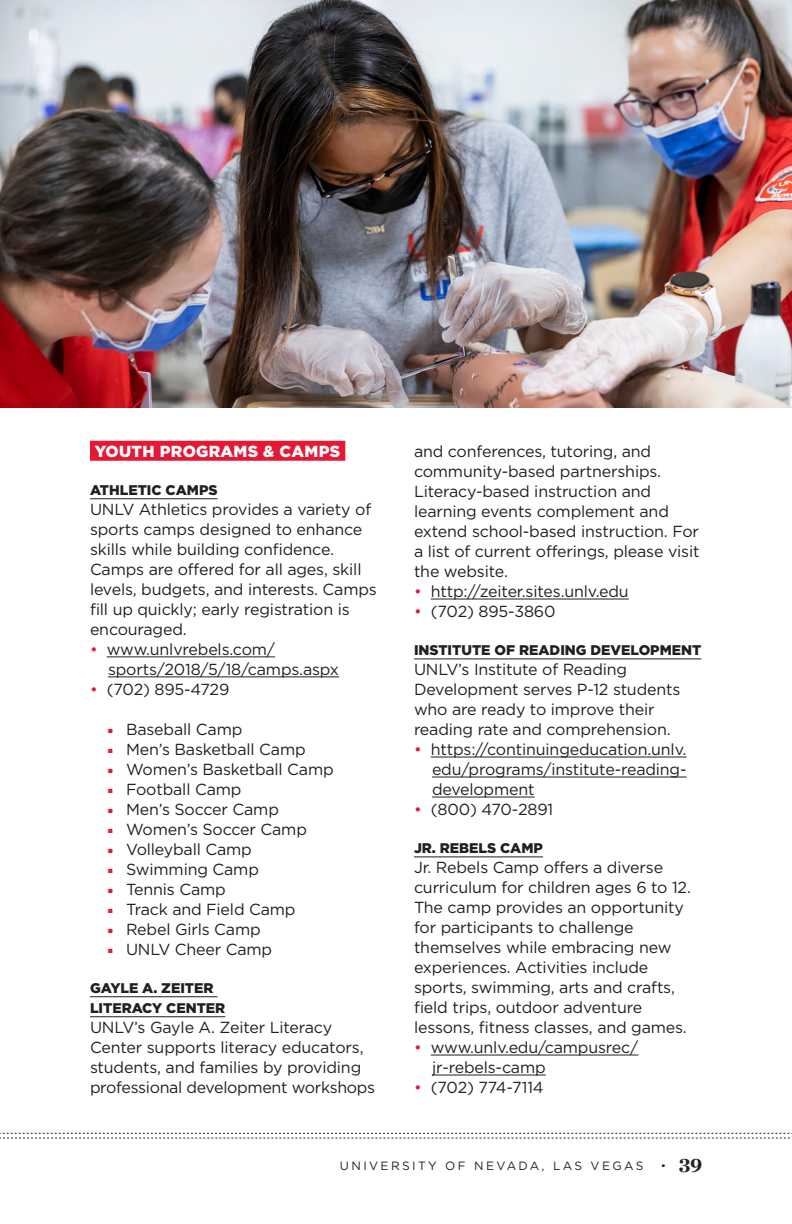
<style>
.page{position:relative;width:792px;height:1224px;background:#fff}
.page>*{position:absolute;margin:0;border:0;box-sizing:border-box;transform-origin:0 0}
.Paragraph{font:16px/20px "Gotham";letter-spacing:-.01em;color:#231f20}
.t1{font:900 16px "Gotham";letter-spacing:.02em;color:#fff}
.t2{font:900 14px/20px "Gotham";color:#231f20}
.t3{font:12px "Gotham";letter-spacing:.2em;color:#231f20}
.s1{color:#e51836}
.s2{font-family:"Chronicle Deck";font-weight:900;font-size:20px}
</style>
<div class="page">
<svg style="left:0;top:1133px;width:792px;height:6px"></svg>
<div style="left:90px;top:441px;width:255px;height:20px;background:#e51836"></div>
<hr style="left:90px;top:498px;width:128px;height:1px;background:#231f20">
<hr style="left:107px;top:657px;width:168px;height:1px;background:#231f20">
<hr style="left:108px;top:677px;width:231px;height:1px;background:#231f20">
<hr style="left:90px;top:996px;width:128px;height:1px;background:#231f20">
<hr style="left:90px;top:1016px;width:135px;height:1px;background:#231f20">
<hr style="left:431px;top:599px;width:198px;height:1px;background:#231f20">
<hr style="left:414px;top:659px;width:287px;height:1px;background:#231f20">
<hr style="left:431px;top:757px;width:255px;height:1px;background:#231f20">
<hr style="left:432px;top:777px;width:255px;height:1px;background:#231f20">
<hr style="left:432px;top:797px;width:103px;height:1px;background:#231f20">
<hr style="left:414px;top:857px;width:129px;height:1px;background:#231f20">
<hr style="left:431px;top:1055px;width:207px;height:1px;background:#231f20">
<hr style="left:432px;top:1075px;width:114px;height:1px;background:#231f20">
<img style="left:0;top:0;width:792px;height:408px">
<h1 class="t1" style="left:95px;top:442px;width:247px">YOUTH PROGRAMS &amp; CAMPS</h1>
<h2 class="t2" style="left:90px;top:479px;width:129px">ATHLETIC CAMPS</h2>
<p class="Paragraph" style="left:90px;top:499px;width:288px">UNLV Athletics provides a variety of sports camps designed to enhance skills while building confidence.<br>Camps are offered for all ages, skill levels, budgets, and interests. Camps fill up quickly; early registration is encouraged.</p>
<p class="Paragraph" style="left:108px;top:639px;width:233px;text-indent:-18px"><span class="s1">•</span> www.unlvrebels.com/ sports/2018/5/18/camps.aspx</p>
<p class="Paragraph" style="left:90px;top:679px;width:141px"><span class="s1">•</span> (702) 895-4729</p>
<p class="Paragraph" style="left:108px;top:719px;width:136px"><span class="s1">■</span> Baseball Camp</p>
<p class="Paragraph" style="left:108px;top:739px;width:199px"><span class="s1">■</span> Men’s Basketball Camp</p>
<p class="Paragraph" style="left:108px;top:759px;width:227px"><span class="s1">■</span> Women’s Basketball Camp</p>
<p class="Paragraph" style="left:108px;top:779px;width:135px"><span class="s1">■</span> Football Camp</p>
<p class="Paragraph" style="left:108px;top:799px;width:172px"><span class="s1">■</span> Men’s Soccer Camp</p>
<p class="Paragraph" style="left:108px;top:819px;width:200px"><span class="s1">■</span> Women’s Soccer Camp</p>
<p class="Paragraph" style="left:108px;top:839px;width:145px"><span class="s1">■</span> Volleyball Camp</p>
<p class="Paragraph" style="left:108px;top:859px;width:152px"><span class="s1">■</span> Swimming Camp</p>
<p class="Paragraph" style="left:108px;top:879px;width:119px"><span class="s1">■</span> Tennis Camp</p>
<p class="Paragraph" style="left:108px;top:899px;width:189px"><span class="s1">■</span> Track and Field Camp</p>
<p class="Paragraph" style="left:108px;top:919px;width:154px"><span class="s1">■</span> Rebel Girls Camp</p>
<p class="Paragraph" style="left:108px;top:939px;width:166px"><span class="s1">■</span> UNLV Cheer Camp</p>
<h2 class="t2" style="left:90px;top:977px;width:137px">GAYLE A. ZEITER<br>LITERACY CENTER</h2>
<p class="Paragraph" style="left:90px;top:1017px;width:287px">UNLV’s Gayle A. Zeiter Literacy Center supports literacy educators, students, and families by providing professional development workshops</p>
<p class="Paragraph" style="left:414px;top:441px;width:287px">and conferences, tutoring, and community-based partnerships.<br>Literacy-based instruction and learning events complement and extend school-based instruction. For a list of current offerings, please visit the website.</p>
<p class="Paragraph" style="left:414px;top:581px;width:216px"><span class="s1">•</span> http://zeiter.sites.unlv.edu</p>
<p class="Paragraph" style="left:414px;top:601px;width:143px"><span class="s1">•</span> (702) 895-3860</p>
<h2 class="t2" style="left:414px;top:640px;width:289px">INSTITUTE OF READING DEVELOPMENT</h2>
<p class="Paragraph" style="left:414px;top:659px;width:268px">UNLV’s Institute of Reading<br>Development serves P-12 students who are ready to improve their reading rate and comprehension.</p>
<p class="Paragraph" style="left:432px;top:739px;width:256px;text-align:justify;text-indent:-18px"><span class="s1">•</span> https://continuingeducation.unlv. edu/programs/institute-reading&shy;development</p>
<p class="Paragraph" style="left:414px;top:799px;width:141px"><span class="s1">•</span> (800) 470-2891</p>
<h2 class="t2" style="left:414px;top:838px;width:131px">JR. REBELS CAMP</h2>
<p class="Paragraph" style="left:414px;top:857px;width:278px">Jr. Rebels Camp offers a diverse curriculum for children ages 6 to 12.<br>The camp provides an opportunity for participants to challenge themselves while embracing new experiences. Activities include sports, swimming, arts and crafts, field trips, outdoor adventure lessons, fitness classes, and games.</p>
<p class="Paragraph" style="left:432px;top:1037px;width:208px;text-indent:-18px"><span class="s1">•</span> www.unlv.edu/campusrec/ jr-rebels-camp</p>
<p class="Paragraph" style="left:414px;top:1077px;width:131px"><span class="s1">•</span> (702) 774-7114</p>
<p class="t3" style="left:340px;top:1159px;width:364px">UNIVERSITY OF NEVADA, LAS VEGAS <sup>.</sup> <span class="s2">39</span></p>
</div>
